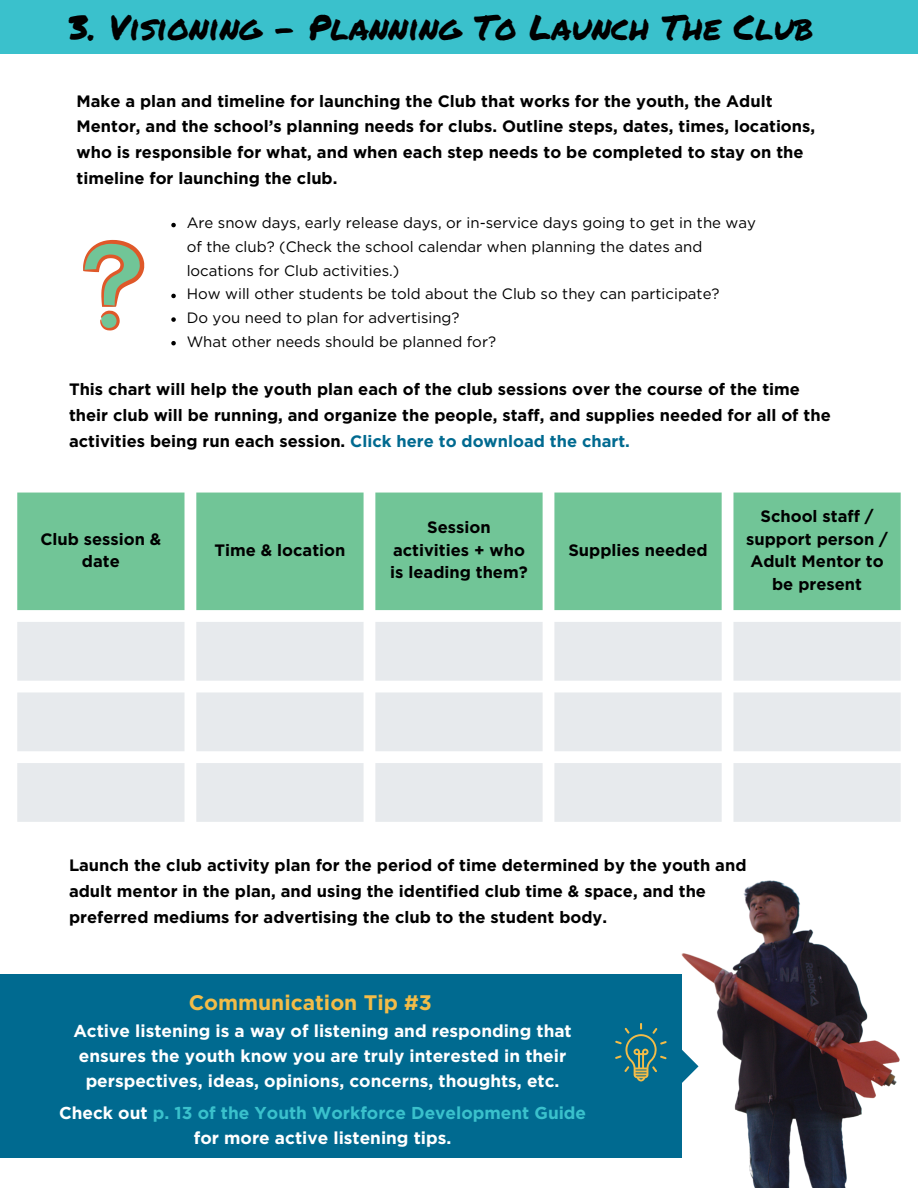
<style>
.page{position:relative;width:918px;height:1188px;background:#fff}
.page>*{position:absolute;margin:0;border:0;box-sizing:border-box;transform-origin:0 0}
.t1{font:34.65px "Permanent Marker";color:#000}
.t2{font:700 21px "Gotham";color:#f3bc48}
.t3{font:700 17.25px/24.8px "Gotham";color:#fff;text-align:center}
.t4{font:700 17.25px/24.8px "Gotham";color:#3ac1cc;text-align:center}
.t5{font:700 16.5px/25.8px "Gotham";color:#000;text-align:center}
.t6{font:15px/23.7px "Gotham";color:#000}
.s1{color:#006a90}
.s2{color:#fff}
</style>
<div class="page">
<div style="left:0;top:0;width:918px;height:54px;background:#3ac1cc"></div>
<svg style="left:83px;top:239px;width:62px;height:92px"></svg>
<div style="left:18px;top:493px;width:883px;height:117px;background:#71c597"></div>
<svg style="left:18px;top:622px;width:883px;height:200px;fill:#e7eaed"></svg>
<img style="left:682px;top:880px;width:218px;height:308px">
<div style="left:0;top:975px;width:682px;height:183px;background:#006a90"></div>
<svg style="left:639px;top:1018px;width:60px;height:97px"></svg>
<svg style="left:615px;top:1023px;width:52px;height:58px"></svg>
<svg style="left:171px;top:223px;width:5px;height:4px"></svg>
<svg style="left:171px;top:294px;width:5px;height:4px"></svg>
<svg style="left:171px;top:317px;width:5px;height:5px"></svg>
<svg style="left:171px;top:341px;width:5px;height:4px"></svg>
<p class="t1" style="left:69px;top:2px;width:746px">3. Visioning - Planning To Launch The Club</p>
<p class="t5" style="left:77px;top:89px;width:740px;text-align:left">Make a plan and timeline for launching the Club that works for the youth, the Adult Mentor, and the school’s planning needs for clubs. Outline steps, dates, times, locations, who is responsible for what, and when each step needs to be completed to stay on the timeline for launching the club.</p>
<p class="t6" style="left:187px;top:212px;width:571px">Are snow days, early release days, or in-service days going to get in the way of the club? (Check the school calendar when planning the dates and locations for Club activities.)</p>
<p class="t6" style="left:187px;top:283px;width:534px">How will other students be told about the Club so they can participate?</p>
<p class="t6" style="left:187px;top:307px;width:274px">Do you need to plan for advertising?</p>
<p class="t6" style="left:187px;top:330px;width:311px">What other needs should be planned for?</p>
<p class="t5" style="left:69px;top:377px;width:763px;text-align:left">This chart will help the youth plan each of the club sessions over the course of the time their club will be running, and organize the people, staff, and supplies needed for all of the activities being run each session. <span class="s1">Click here to download the chart.</span></p>
<p class="t5" style="left:40px;top:528px;width:123px;line-height:22.5px">Club session &amp; date</p>
<p class="t5" style="left:214px;top:538px;width:132px">Time &amp; location</p>
<p class="t5" style="left:390px;top:517px;width:139px;line-height:22.5px">Session activities + who is leading them?</p>
<p class="t5" style="left:568px;top:538px;width:141px">Supplies needed</p>
<p class="t5" style="left:746px;top:506px;width:143px;line-height:22.5px">School staff / support person /<br>Adult Mentor to be present</p>
<p class="t5" style="left:69px;top:853px;width:679px;text-align:left">Launch the club activity plan for the period of time determined by the youth and adult mentor in the plan, and using the identified club time &amp; space, and the preferred mediums for advertising the club to the student body.</p>
<p class="t2" style="left:189px;top:993px;width:245px">Communication Tip #3</p>
<p class="t3" style="left:73px;top:1020px;width:500px">Active listening is a way of listening and responding that ensures the youth know you are truly interested in their perspectives, ideas, opinions, concerns, thoughts, etc.</p>
<p class="t4" style="left:59px;top:1102px;width:529px"><span class="s2">Check out</span> p. 13 of the Youth Workforce Development Guide <span class="s2">for more active listening tips.</span></p>
</div>
